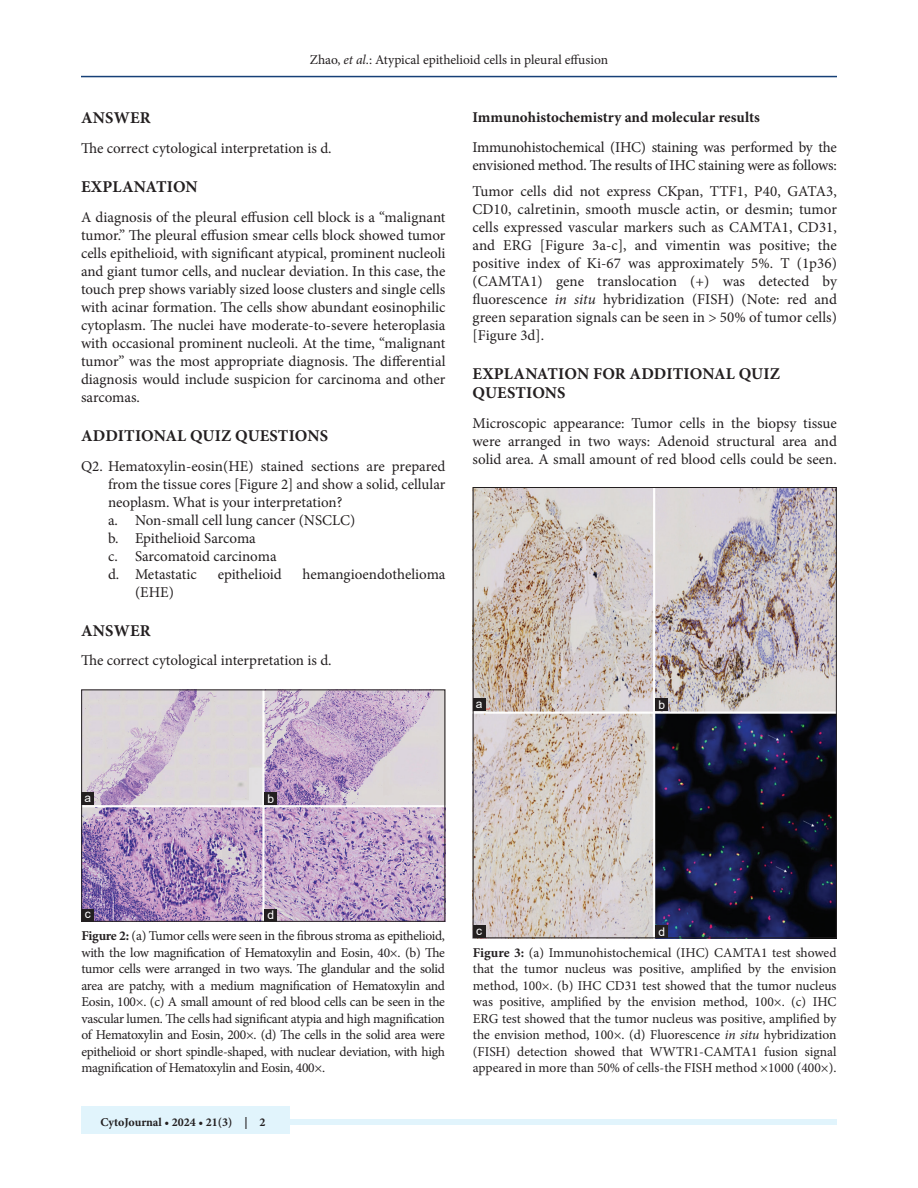
<style>
.page{position:relative;width:918px;height:1188px;background:#fff}
.page>*{position:absolute;margin:0;border:0;box-sizing:border-box;transform-origin:0 0}
.t1{font:700 16.5px/19.5px "Minion Pro";letter-spacing:.01em;color:#231f20}
.TX{font:15px/18px "Minion Pro";letter-spacing:-.01em;color:#231f20;text-align:justify}
.L{font:15px/18px "Minion Pro";letter-spacing:-.005em;color:#231f20;text-align:justify}
.LL{font:15px "Minion Pro";color:#231f20}
.L1{font:15px "Minion Pro";letter-spacing:-.005em;color:#231f20}
.LL1{font:15px "Minion Pro";color:#231f20}
.t2{font:700 15px "Minion Pro";color:#231f20}
.FGC{font:13.5px/16.5px "Minion Pro";letter-spacing:-.005em;color:#231f20;text-align:justify}
.JF{font:700 12px "Minion Pro";color:#231f20}
.LABEL{font:12px "Arial";color:#fff}
.s1{font-style:italic}
.s2{font-weight:700}
</style>
<div class="page">
<hr style="left:81px;top:76px;width:756px;height:1px;background:#164077">
<div style="left:81px;top:1119px;width:756px;height:6px;background:#e1f4fc"></div>
<div style="left:81px;top:1106px;width:208px;height:28px;background:#e1f4fc"></div>
<img style="left:83px;top:692px;width:360px;height:228px">
<div style="left:81px;top:690px;width:364px;height:232px;border:1px solid #231f20"></div>
<div style="left:264px;top:909px;width:13px;height:13px;background:#231f20"></div>
<div style="left:81px;top:909px;width:13px;height:13px;background:#231f20"></div>
<div style="left:264px;top:793px;width:13px;height:12px;background:#231f20"></div>
<div style="left:81px;top:792px;width:13px;height:13px;background:#231f20"></div>
<img style="left:475px;top:489px;width:360px;height:447px">
<div style="left:655px;top:925px;width:13px;height:13px;background:#231f20"></div>
<div style="left:473px;top:925px;width:13px;height:13px;background:#231f20"></div>
<div style="left:655px;top:698px;width:13px;height:13px;background:#231f20"></div>
<div style="left:473px;top:698px;width:13px;height:13px;background:#231f20"></div>
<p class="FGC" style="left:310px;top:51px;width:300px">Zhao, <span class="s1">et al</span>.: Atypical epithelioid cells in pleural effusion</p>
<h1 class="t1" style="left:81px;top:108px;width:71px">ANSWER</h1>
<p class="LL" style="left:81px;top:139px;width:252px">The correct cytological interpretation is d.</p>
<h1 class="t1" style="left:81px;top:177px;width:118px">EXPLANATION</h1>
<p class="TX" style="left:81px;top:209px;width:366px">A diagnosis of the pleural effusion cell block is a “malignant tumor.” The pleural effusion smear cells block showed tumor cells epithelioid, with significant atypical, prominent nucleoli and giant tumor cells, and nuclear deviation. In this case, the touch prep shows variably sized loose clusters and single cells with acinar formation. The cells show abundant eosinophilic cytoplasm. The nuclei have moderate-to-severe heteroplasia with occasional prominent nucleoli. At the time, “malignant tumor” was the most appropriate diagnosis. The differential diagnosis would include suspicion for carcinoma and other sarcomas.</p>
<h1 class="t1" style="left:81px;top:426px;width:249px">ADDITIONAL QUIZ QUESTIONS</h1>
<p class="L" style="left:108px;top:458px;width:339px;text-indent:-27px">Q2. Hematoxylin-eosin(HE) stained sections are prepared from the tissue cores [Figure 2] and show a solid, cellular neoplasm. What is your interpretation?</p>
<p class="L1" style="left:108px;top:511px;width:249px">a. Non-small cell lung cancer (NSCLC)</p>
<p class="L1" style="left:108px;top:529px;width:149px">b. Epithelioid Sarcoma</p>
<p class="L1" style="left:108px;top:547px;width:170px">c. Sarcomatoid carcinoma</p>
<p class="LL1" style="left:108px;top:565px;width:90px">d. Metastatic</p>
<p class="LL1" style="left:218px;top:565px;width:66px">epithelioid</p>
<p class="LL1" style="left:303px;top:565px;width:144px">hemangioendothelioma</p>
<p class="LL1" style="left:135px;top:583px;width:40px">(EHE)</p>
<h1 class="t1" style="left:81px;top:621px;width:71px">ANSWER</h1>
<p class="LL" style="left:81px;top:650px;width:252px">The correct cytological interpretation is d.</p>
<h2 class="t2" style="left:472px;top:107px;width:289px">Immunohistochemistry and molecular results</h2>
<p class="TX" style="left:472px;top:139px;width:366px">Immunohistochemical (IHC) staining was performed by the envisioned method. The results of IHC staining were as follows:</p>
<p class="TX" style="left:472px;top:182px;width:366px">Tumor cells did not express CKpan, TTF1, P40, GATA3, CD10, calretinin, smooth muscle actin, or desmin; tumor cells expressed vascular markers such as CAMTA1, CD31, and ERG [Figure 3a-c], and vimentin was positive; the positive index of Ki-67 was approximately 5%. T (1p36) (CAMTA1) gene translocation (+) was detected by fluorescence <span class="s1">in situ</span> hybridization (FISH) (Note: red and green separation signals can be seen in &gt; 50% of tumor cells) [Figure 3d].</p>
<h1 class="t1" style="left:473px;top:364px;width:309px">EXPLANATION FOR ADDITIONAL QUIZ<br>QUESTIONS</h1>
<p class="TX" style="left:472px;top:415px;width:366px">Microscopic appearance: Tumor cells in the biopsy tissue were arranged in two ways: Adenoid structural area and solid area. A small amount of red blood cells could be seen.</p>
<p class="LABEL" style="left:476px;top:696px;width:8px">a</p>
<p class="LABEL" style="left:659px;top:697px;width:8px">b</p>
<p class="LABEL" style="left:84px;top:790px;width:8px">a</p>
<p class="LABEL" style="left:267px;top:791px;width:8px">b</p>
<p class="LABEL" style="left:85px;top:906px;width:7px">c</p>
<p class="LABEL" style="left:267px;top:907px;width:8px">d</p>
<p class="FGC" style="left:81px;top:928px;width:365px"><span class="s2">Figure 2:</span> (a) Tumor cells were seen in the fibrous stroma as epithelioid, with the low magnification of Hematoxylin and Eosin, 40×. (b) The tumor cells were arranged in two ways. The glandular and the solid area are patchy, with a medium magnification of Hematoxylin and Eosin, 100×. (c) A small amount of red blood cells can be seen in the vascular lumen. The cells had significant atypia and high magnification of Hematoxylin and Eosin, 200×. (d) The cells in the solid area were epithelioid or short spindle-shaped, with nuclear deviation, with high magnification of Hematoxylin and Eosin, 400×.</p>
<p class="JF" style="left:100px;top:1113px;width:167px">CytoJournal • 2024 • 21(3) | 2</p>
<p class="LABEL" style="left:476px;top:922px;width:7px">c</p>
<p class="LABEL" style="left:658px;top:923px;width:8px">d</p>
<p class="FGC" style="left:473px;top:944px;width:365px"><span class="s2">Figure 3:</span> (a) Immunohistochemical (IHC) CAMTA1 test showed that the tumor nucleus was positive, amplified by the envision method, 100×. (b) IHC CD31 test showed that the tumor nucleus was positive, amplified by the envision method, 100×. (c) IHC ERG test showed that the tumor nucleus was positive, amplified by the envision method, 100×. (d) Fluorescence <span class="s1">in situ</span> hybridization (FISH) detection showed that WWTR1-CAMTA1 fusion signal appeared in more than 50% of cells-the FISH method ×1000 (400×).</p>
</div>
